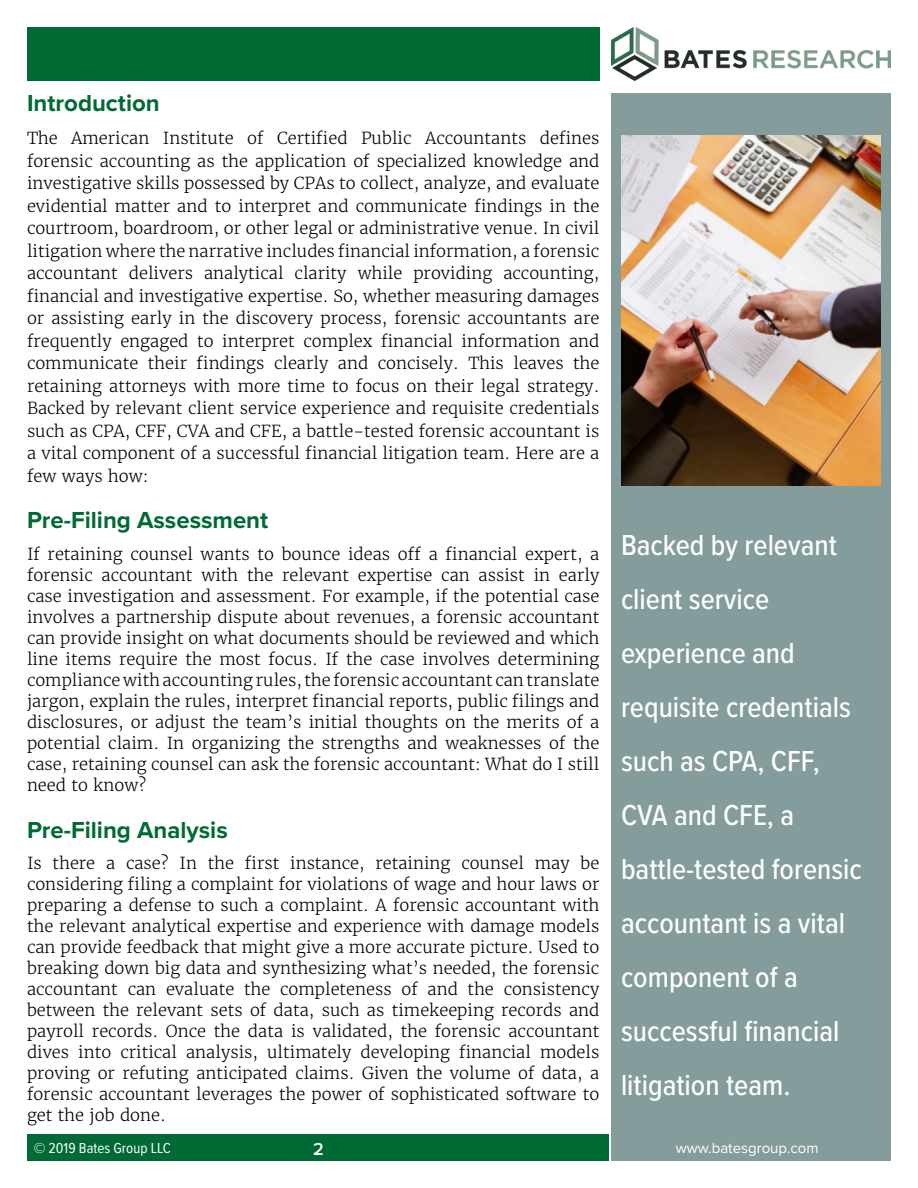
<style>
.page{position:relative;width:918px;height:1188px;background:#fff}
.page>*{position:absolute;margin:0;border:0;box-sizing:border-box;transform-origin:0 0}
.Paragraph_Style_3{font:500 30px/54px "Proxima Nova Cond";color:#fff}
.t1{font:700 24px "Proxima Nova";color:#006a35}
.t2{font:600 18px "Proxima Nova";color:#fff}
.t3{font:300 16.5px/21px "Merriweather";color:#000;text-align:justify}
.t4{font:15px "Proxima Nova Cond";color:#fff}
.t5{font:15px "Proxima Nova";color:#fff}
</style>
<div class="page">
<img style="left:612px;top:27px;width:279px;height:54px">
<div style="left:27px;top:27px;width:572px;height:54px;background:#006a35"></div>
<div style="left:611px;top:93px;width:280px;height:1068px;background:#849c9b"></div>
<div style="left:27px;top:1134px;width:581px;height:27px;background:#006a35"></div>
<img style="left:621px;top:135px;width:259px;height:351px">
<p class="t1" style="left:27px;top:88px;width:134px">Introduction</p>
<p class="t3" style="left:27px;top:127px;width:574px;line-height:22.5px">The American Institute of Certified Public Accountants defines forensic accounting as the application of specialized knowledge and investigative skills possessed by CPAs to collect, analyze, and evaluate evidential matter and to interpret and communicate findings in the courtroom, boardroom, or other legal or administrative venue. In civil litigation where the narrative includes financial information, a forensic accountant delivers analytical clarity while providing accounting, financial and investigative expertise. So, whether measuring damages or assisting early in the discovery process, forensic accountants are frequently engaged to interpret complex financial information and communicate their findings clearly and concisely. This leaves the retaining attorneys with more time to focus on their legal strategy.<br>Backed by relevant client service experience and requisite credentials such as CPA, CFF, CVA and CFE, a battle-tested forensic accountant is a vital component of a successful financial litigation team. Here are a few ways how:</p>
<p class="t1" style="left:27px;top:506px;width:243px">Pre-Filing Assessment</p>
<p class="t3" style="left:27px;top:544px;width:574px">If retaining counsel wants to bounce ideas off a financial expert, a forensic accountant with the relevant expertise can assist in early case investigation and assessment. For example, if the potential case involves a partnership dispute about revenues, a forensic accountant can provide insight on what documents should be reviewed and which line items require the most focus. If the case involves determining compliance with accounting rules, the forensic accountant can translate jargon, explain the rules, interpret financial reports, public filings and disclosures, or adjust the team’s initial thoughts on the merits of a potential claim. In organizing the strengths and weaknesses of the case, retaining counsel can ask the forensic accountant: What do I still need to know?</p>
<p class="t1" style="left:27px;top:815px;width:202px">Pre-Filing Analysis</p>
<p class="t3" style="left:27px;top:853px;width:574px">Is there a case? In the first instance, retaining counsel may be considering filing a complaint for violations of wage and hour laws or preparing a defense to such a complaint. A forensic accountant with the relevant analytical expertise and experience with damage models can provide feedback that might give a more accurate picture. Used to breaking down big data and synthesizing what’s needed, the forensic accountant can evaluate the completeness of and the consistency between the relevant sets of data, such as timekeeping records and payroll records. Once the data is validated, the forensic accountant dives into critical analysis, ultimately developing financial models proving or refuting anticipated claims. Given the volume of data, a forensic accountant leverages the power of sophisticated software to get the job done.</p>
<p class="t4" style="left:34px;top:1137px;width:139px">© 2019 Bates Group LLC</p>
<p class="t2" style="left:313px;top:1138px;width:12px">2</p>
<p class="t5" style="left:676px;top:1139px;width:144px">www.batesgroup.com</p>
<p class="Paragraph_Style_3" style="left:621px;top:517px;width:242px">Backed by relevant client service experience and requisite credentials such as CPA, CFF,<br>CVA and CFE, a battle-tested forensic accountant is a vital component of a successful financial litigation team.</p>
</div>
